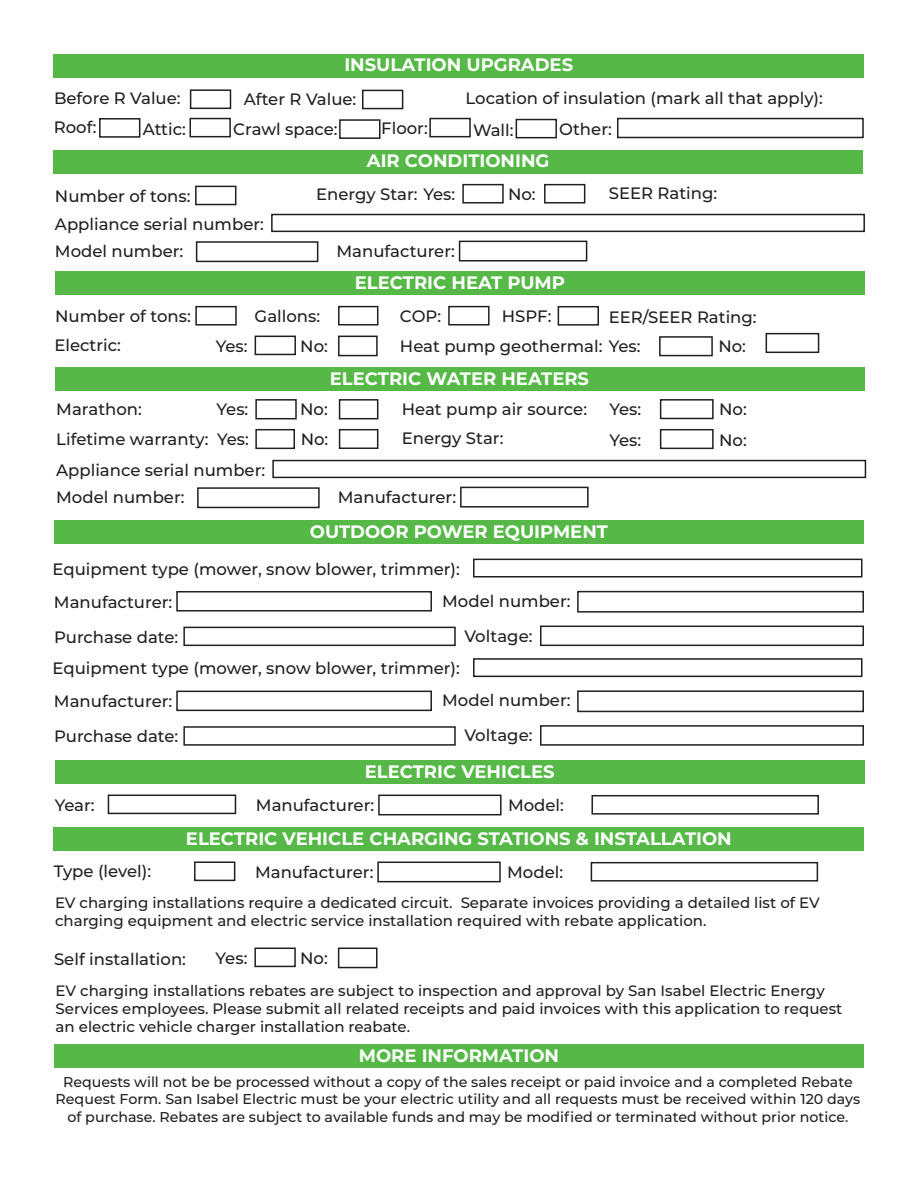
<style>
.page{position:relative;width:918px;height:1188px;background:#fff}
.page>*{position:absolute;margin:0;border:0;box-sizing:border-box;transform-origin:0 0}
.t1{font:700 18px "Montserrat";color:#fff}
.t2{font:500 16.5px/34.7px "Montserrat";color:#231f20}
.t3{font:500 15px/18px "Montserrat";color:#231f20}
.t4{font:500 14.25px/17.1px "Montserrat";color:#231f20;text-align:center}
</style>
<div class="page">
<div style="left:53px;top:150px;width:810px;height:24px;background:#56b947"></div>
<div style="left:195px;top:186px;width:41px;height:19px;border:2px solid #231f20"></div>
<div style="left:462px;top:184px;width:42px;height:20px;border:2px solid #231f20"></div>
<div style="left:544px;top:184px;width:41px;height:20px;border:2px solid #231f20"></div>
<div style="left:196px;top:241px;width:122px;height:21px;border:2px solid #231f20"></div>
<div style="left:459px;top:241px;width:128px;height:21px;border:2px solid #231f20"></div>
<div style="left:271px;top:214px;width:594px;height:18px;border:2px solid #231f20"></div>
<div style="left:55px;top:271px;width:810px;height:24px;background:#56b947"></div>
<div style="left:338px;top:306px;width:40px;height:20px;border:2px solid #231f20"></div>
<div style="left:255px;top:336px;width:41px;height:19px;border:2px solid #231f20"></div>
<div style="left:338px;top:336px;width:40px;height:20px;border:2px solid #231f20"></div>
<div style="left:659px;top:336px;width:54px;height:20px;border:2px solid #231f20"></div>
<div style="left:339px;top:399px;width:39px;height:20px;border:2px solid #231f20"></div>
<div style="left:255px;top:399px;width:42px;height:20px;border:2px solid #231f20"></div>
<div style="left:660px;top:399px;width:54px;height:20px;border:2px solid #231f20"></div>
<div style="left:766px;top:333px;width:53px;height:20px;border:2px solid #231f20"></div>
<div style="left:255px;top:429px;width:40px;height:20px;border:2px solid #231f20"></div>
<div style="left:339px;top:429px;width:39px;height:20px;border:2px solid #231f20"></div>
<div style="left:195px;top:306px;width:42px;height:20px;border:2px solid #231f20"></div>
<div style="left:660px;top:429px;width:54px;height:20px;border:2px solid #231f20"></div>
<div style="left:448px;top:306px;width:42px;height:20px;border:2px solid #231f20"></div>
<div style="left:558px;top:306px;width:41px;height:20px;border:2px solid #231f20"></div>
<div style="left:377px;top:862px;width:124px;height:20px;border:2px solid #231f20"></div>
<div style="left:54px;top:827px;width:810px;height:24px;background:#56b947"></div>
<div style="left:591px;top:862px;width:227px;height:20px;border:2px solid #231f20"></div>
<div style="left:194px;top:861px;width:41px;height:20px;border:2px solid #231f20"></div>
<div style="left:254px;top:948px;width:42px;height:19px;border:2px solid #231f20"></div>
<div style="left:338px;top:948px;width:40px;height:20px;border:2px solid #231f20"></div>
<div style="left:55px;top:367px;width:810px;height:24px;background:#56b947"></div>
<div style="left:197px;top:487px;width:123px;height:21px;border:2px solid #231f20"></div>
<div style="left:460px;top:487px;width:129px;height:21px;border:2px solid #231f20"></div>
<div style="left:272px;top:460px;width:594px;height:18px;border:2px solid #231f20"></div>
<div style="left:378px;top:795px;width:124px;height:20px;border:2px solid #231f20"></div>
<div style="left:55px;top:760px;width:810px;height:24px;background:#56b947"></div>
<div style="left:591px;top:795px;width:228px;height:20px;border:2px solid #231f20"></div>
<div style="left:108px;top:795px;width:128px;height:19px;border:2px solid #231f20"></div>
<div style="left:54px;top:54px;width:810px;height:24px;background:#56b947"></div>
<div style="left:190px;top:89px;width:41px;height:20px;border:2px solid #231f20"></div>
<div style="left:362px;top:90px;width:41px;height:19px;border:2px solid #231f20"></div>
<div style="left:99px;top:118px;width:41px;height:20px;border:2px solid #231f20"></div>
<div style="left:339px;top:119px;width:41px;height:20px;border:2px solid #231f20"></div>
<div style="left:189px;top:118px;width:42px;height:19px;border:2px solid #231f20"></div>
<div style="left:429px;top:118px;width:42px;height:19px;border:2px solid #231f20"></div>
<div style="left:516px;top:119px;width:41px;height:19px;border:2px solid #231f20"></div>
<div style="left:617px;top:118px;width:247px;height:20px;border:2px solid #231f20"></div>
<div style="left:54px;top:520px;width:810px;height:24px;background:#56b947"></div>
<div style="left:473px;top:559px;width:389px;height:19px;border:2px solid #231f20"></div>
<div style="left:183px;top:627px;width:273px;height:19px;border:2px solid #231f20"></div>
<div style="left:577px;top:591px;width:287px;height:22px;border:2px solid #231f20"></div>
<div style="left:176px;top:591px;width:256px;height:21px;border:2px solid #231f20"></div>
<div style="left:540px;top:626px;width:324px;height:20px;border:2px solid #231f20"></div>
<div style="left:54px;top:1044px;width:810px;height:24px;background:#56b947"></div>
<div style="left:473px;top:658px;width:389px;height:19px;border:2px solid #231f20"></div>
<div style="left:183px;top:726px;width:273px;height:20px;border:2px solid #231f20"></div>
<div style="left:577px;top:690px;width:287px;height:22px;border:2px solid #231f20"></div>
<div style="left:176px;top:691px;width:256px;height:20px;border:2px solid #231f20"></div>
<div style="left:540px;top:725px;width:324px;height:21px;border:2px solid #231f20"></div>
<p class="t1" style="left:344px;top:52px;width:230px">INSULATION UPGRADES</p>
<p class="t2" style="left:54px;top:80px;width:128px">Before R Value:</p>
<p class="t2" style="left:244px;top:82px;width:114px">After R Value:</p>
<p class="t2" style="left:466px;top:80px;width:359px">Location of insulation (mark all that apply):</p>
<p class="t2" style="left:54px;top:110px;width:44px">Roof:</p>
<p class="t2" style="left:143px;top:111px;width:45px">Attic:</p>
<p class="t2" style="left:233px;top:111px;width:106px">Crawl space:</p>
<p class="t2" style="left:381px;top:111px;width:48px">Floor:</p>
<p class="t2" style="left:473px;top:112px;width:42px">Wall:</p>
<p class="t2" style="left:559px;top:111px;width:54px">Other:</p>
<p class="t1" style="left:367px;top:148px;width:184px">AIR CONDITIONING</p>
<p class="t2" style="left:55px;top:178px;width:137px">Number of tons:</p>
<p class="t2" style="left:316px;top:176px;width:141px">Energy Star: Yes:</p>
<p class="t2" style="left:508px;top:176px;width:29px">No:</p>
<p class="t2" style="left:609px;top:175px;width:110px">SEER Rating:</p>
<p class="t2" style="left:55px;top:206px;width:211px">Appliance serial number:</p>
<p class="t2" style="left:55px;top:233px;width:130px">Model number:</p>
<p class="t2" style="left:337px;top:233px;width:120px">Manufacturer:</p>
<p class="t1" style="left:355px;top:269px;width:212px">ELECTRIC HEAT PUMP</p>
<p class="t2" style="left:55px;top:298px;width:137px">Number of tons:</p>
<p class="t2" style="left:255px;top:298px;width:67px">Gallons:</p>
<p class="t2" style="left:400px;top:298px;width:43px">COP:</p>
<p class="t2" style="left:502px;top:298px;width:51px">HSPF:</p>
<p class="t2" style="left:609px;top:299px;width:150px">EER/SEER Rating:</p>
<p class="t2" style="left:54px;top:328px;width:68px">Electric:</p>
<p class="t2" style="left:216px;top:328px;width:33px">Yes:</p>
<p class="t2" style="left:300px;top:328px;width:29px">No:</p>
<p class="t2" style="left:400px;top:328px;width:242px">Heat pump geothermal: Yes:</p>
<p class="t2" style="left:718px;top:328px;width:29px">No:</p>
<p class="t1" style="left:330px;top:365px;width:261px">ELECTRIC WATER HEATERS</p>
<p class="t2" style="left:56px;top:391px;width:87px">Marathon:</p>
<p class="t2" style="left:217px;top:391px;width:33px">Yes:</p>
<p class="t2" style="left:300px;top:391px;width:29px">No:</p>
<p class="t2" style="left:402px;top:391px;width:187px">Heat pump air source:</p>
<p class="t2" style="left:609px;top:391px;width:33px">Yes:</p>
<p class="t2" style="left:719px;top:391px;width:29px">No:</p>
<p class="t2" style="left:56px;top:421px;width:194px">Lifetime warranty: Yes:</p>
<p class="t2" style="left:301px;top:421px;width:29px">No:</p>
<p class="t2" style="left:402px;top:420px;width:103px">Energy Star:</p>
<p class="t2" style="left:609px;top:423px;width:33px">Yes:</p>
<p class="t2" style="left:719px;top:423px;width:29px">No:</p>
<p class="t2" style="left:56px;top:452px;width:211px">Appliance serial number:</p>
<p class="t2" style="left:56px;top:479px;width:130px">Model number:</p>
<p class="t2" style="left:338px;top:479px;width:120px">Manufacturer:</p>
<p class="t1" style="left:310px;top:518px;width:300px">OUTDOOR POWER EQUIPMENT</p>
<p class="t2" style="left:52px;top:551px;width:409px">Equipment type (mower, snow blower, trimmer):</p>
<p class="t2" style="left:54px;top:584px;width:120px">Manufacturer:</p>
<p class="t2" style="left:464px;top:583px;width:108px;text-indent:-22px">Model number:<br>Voltage:</p>
<p class="t2" style="left:54px;top:619px;width:126px">Purchase date:</p>
<p class="t2" style="left:52px;top:650px;width:409px">Equipment type (mower, snow blower, trimmer):</p>
<p class="t2" style="left:54px;top:683px;width:120px">Manufacturer:</p>
<p class="t2" style="left:464px;top:683px;width:108px;text-indent:-22px">Model number:<br>Voltage:</p>
<p class="t2" style="left:54px;top:718px;width:126px">Purchase date:</p>
<p class="t1" style="left:365px;top:758px;width:191px">ELECTRIC VEHICLES</p>
<p class="t2" style="left:55px;top:787px;width:41px">Year:</p>
<p class="t2" style="left:508px;top:787px;width:57px">Model:</p>
<p class="t2" style="left:256px;top:787px;width:120px">Manufacturer:</p>
<p class="t1" style="left:186px;top:825px;width:547px">ELECTRIC VEHICLE CHARGING STATIONS &amp; INSTALLATION</p>
<p class="t2" style="left:54px;top:854px;width:99px">Type (level):</p>
<p class="t2" style="left:507px;top:854px;width:57px">Model:</p>
<p class="t3" style="left:55px;top:893px;width:766px">EV charging installations require a dedicated circuit. Separate invoices providing a detailed list of EV charging equipment and electric service installation required with rebate application.</p>
<p class="t2" style="left:255px;top:854px;width:120px">Manufacturer:</p>
<p class="t2" style="left:54px;top:941px;width:133px">Self installation:</p>
<p class="t2" style="left:216px;top:940px;width:33px">Yes:</p>
<p class="t2" style="left:300px;top:940px;width:29px">No:</p>
<p class="t3" style="left:56px;top:981px;width:788px">EV charging installations rebates are subject to inspection and approval by San Isabel Electric Energy<br>Services employees. Please submit all related receipts and paid invoices with this application to request an electric vehicle charger installation reabate.</p>
<p class="t1" style="left:359px;top:1042px;width:202px">MORE INFORMATION</p>
<p class="t4" style="left:56px;top:1073px;width:806px">Requests will not be be processed without a copy of the sales receipt or paid invoice and a completed Rebate<br>Request Form. San Isabel Electric must be your electric utility and all requests must be received within 120 days of purchase. Rebates are subject to available funds and may be modified or terminated without prior notice.</p>
</div>
